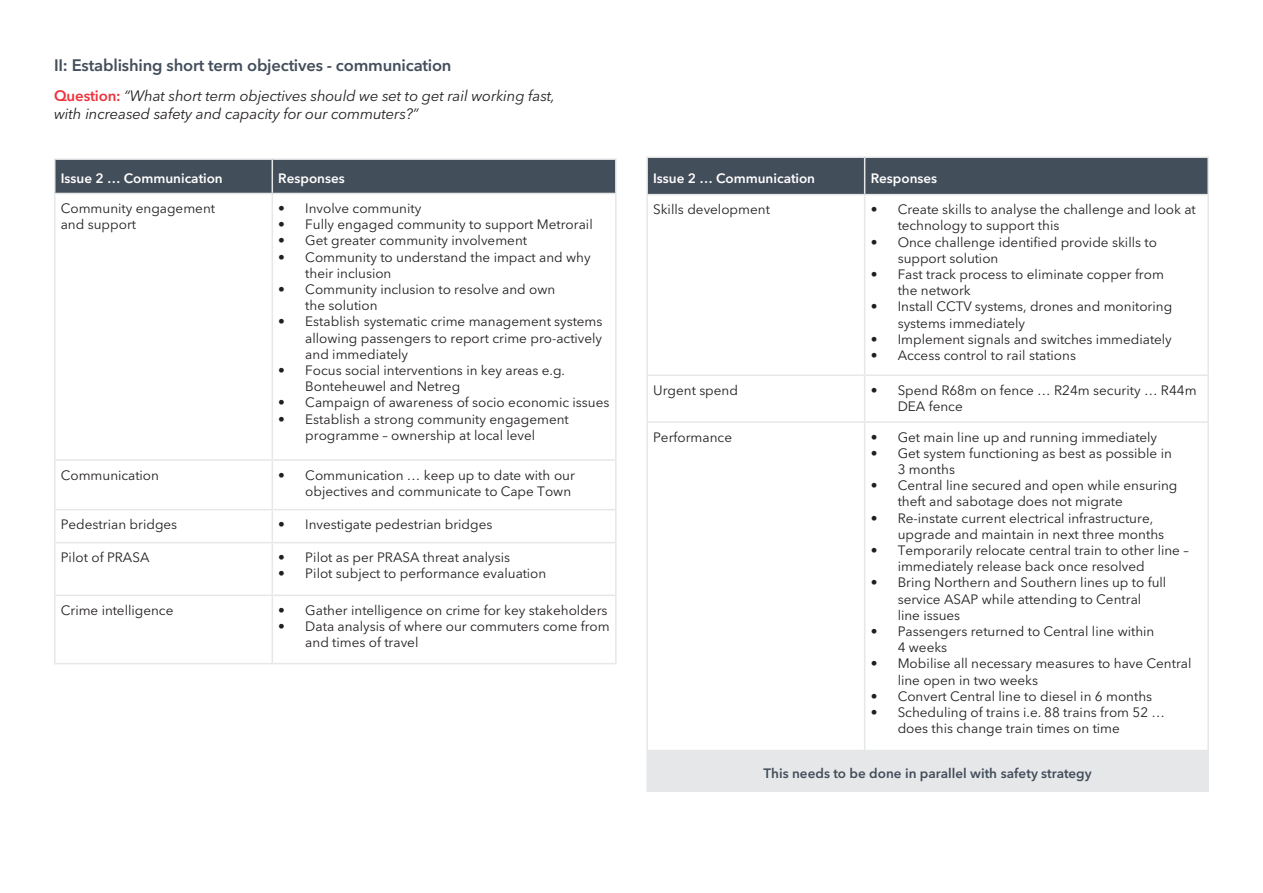
<style>
.page{position:relative;width:1263px;height:893px;background:#fff}
.page>*{position:absolute;margin:0;border:0;box-sizing:border-box;transform-origin:0 0}
.t1{font:600 16.5px "Avenir Next LT Pro";letter-spacing:-.01em;color:#434e5b}
.t2{font:italic 15px/18px "Avenir Next LT Pro";letter-spacing:-.01em;color:#231f20}
.t3{font:13.5px/16.2px "Avenir Next LT Pro";color:#231f20}
.t4{font:600 13.5px "Avenir Next LT Pro";color:#fff}
.t5{font:600 13.5px "Avenir Next LT Pro";color:#434e5b}
.s1{font-weight:600;font-style:normal;color:#ee343d}
</style>
<div class="page">
<div style="left:56px;top:160px;width:559px;height:33px;background:#434e5b"></div>
<hr style="left:54px;top:158px;width:218px;height:2px;background:#e6e7e9">
<hr style="left:54px;top:160px;width:2px;height:33px;background:#e6e7e9">
<hr style="left:272px;top:158px;width:345px;height:2px;background:#e6e7e9">
<hr style="left:272px;top:160px;width:1px;height:33px;background:#e6e7e9">
<hr style="left:615px;top:160px;width:2px;height:33px;background:#e6e7e9">
<hr style="left:54px;top:193px;width:218px;height:1px;background:#e6e7e9">
<hr style="left:54px;top:194px;width:2px;height:265px;background:#e6e7e9">
<hr style="left:272px;top:193px;width:345px;height:1px;background:#e6e7e9">
<hr style="left:272px;top:194px;width:1px;height:265px;background:#e6e7e9">
<hr style="left:615px;top:194px;width:2px;height:265px;background:#e6e7e9">
<hr style="left:54px;top:459px;width:218px;height:2px;background:#e6e7e9">
<hr style="left:54px;top:461px;width:2px;height:48px;background:#e6e7e9">
<hr style="left:272px;top:459px;width:345px;height:2px;background:#e6e7e9">
<hr style="left:272px;top:461px;width:1px;height:48px;background:#e6e7e9">
<hr style="left:615px;top:461px;width:2px;height:48px;background:#e6e7e9">
<hr style="left:54px;top:509px;width:218px;height:1px;background:#e6e7e9">
<hr style="left:54px;top:510px;width:2px;height:32px;background:#e6e7e9">
<hr style="left:272px;top:509px;width:345px;height:1px;background:#e6e7e9">
<hr style="left:272px;top:510px;width:1px;height:32px;background:#e6e7e9">
<hr style="left:615px;top:510px;width:2px;height:32px;background:#e6e7e9">
<hr style="left:54px;top:542px;width:218px;height:1px;background:#e6e7e9">
<hr style="left:54px;top:543px;width:2px;height:52px;background:#e6e7e9">
<hr style="left:272px;top:542px;width:345px;height:1px;background:#e6e7e9">
<hr style="left:272px;top:543px;width:1px;height:52px;background:#e6e7e9">
<hr style="left:615px;top:543px;width:2px;height:52px;background:#e6e7e9">
<hr style="left:54px;top:595px;width:218px;height:1px;background:#e6e7e9">
<hr style="left:54px;top:596px;width:2px;height:67px;background:#e6e7e9">
<hr style="left:272px;top:595px;width:345px;height:1px;background:#e6e7e9">
<hr style="left:272px;top:596px;width:1px;height:67px;background:#e6e7e9">
<hr style="left:615px;top:596px;width:2px;height:67px;background:#e6e7e9">
<hr style="left:54px;top:663px;width:218px;height:1px;background:#e6e7e9">
<hr style="left:272px;top:663px;width:345px;height:1px;background:#e6e7e9">
<div style="left:648px;top:158px;width:559px;height:36px;background:#434e5b"></div>
<div style="left:647px;top:750px;width:561px;height:41px;background:#e6e7e9"></div>
<hr style="left:646px;top:751px;width:2px;height:39px;background:#e6e7e9">
<hr style="left:1207px;top:751px;width:2px;height:39px;background:#e6e7e9">
<hr style="left:646px;top:790px;width:219px;height:2px;background:#e6e7e9">
<hr style="left:865px;top:790px;width:344px;height:2px;background:#e6e7e9">
<hr style="left:646px;top:156px;width:219px;height:2px;background:#e6e7e9">
<hr style="left:646px;top:158px;width:2px;height:36px;background:#e6e7e9">
<hr style="left:865px;top:156px;width:344px;height:2px;background:#e6e7e9">
<hr style="left:864px;top:158px;width:1px;height:36px;background:#e6e7e9">
<hr style="left:1207px;top:158px;width:2px;height:36px;background:#e6e7e9">
<hr style="left:646px;top:194px;width:219px;height:1px;background:#e6e7e9">
<hr style="left:646px;top:195px;width:2px;height:179px;background:#e6e7e9">
<hr style="left:865px;top:194px;width:344px;height:1px;background:#e6e7e9">
<hr style="left:864px;top:195px;width:1px;height:179px;background:#e6e7e9">
<hr style="left:1207px;top:195px;width:2px;height:179px;background:#e6e7e9">
<hr style="left:646px;top:374px;width:219px;height:2px;background:#e6e7e9">
<hr style="left:646px;top:376px;width:2px;height:45px;background:#e6e7e9">
<hr style="left:865px;top:374px;width:344px;height:2px;background:#e6e7e9">
<hr style="left:864px;top:376px;width:1px;height:45px;background:#e6e7e9">
<hr style="left:1207px;top:376px;width:2px;height:45px;background:#e6e7e9">
<hr style="left:646px;top:421px;width:219px;height:2px;background:#e6e7e9">
<hr style="left:646px;top:423px;width:2px;height:327px;background:#e6e7e9">
<hr style="left:865px;top:421px;width:344px;height:2px;background:#e6e7e9">
<hr style="left:864px;top:423px;width:1px;height:327px;background:#e6e7e9">
<hr style="left:1207px;top:423px;width:2px;height:327px;background:#e6e7e9">
<hr style="left:646px;top:750px;width:219px;height:1px;background:#e6e7e9">
<hr style="left:865px;top:750px;width:344px;height:1px;background:#e6e7e9">
<p class="t1" style="left:54px;top:51px;width:399px">II: Establishing short term objectives - communication</p>
<p class="t2" style="left:54px;top:86px;width:503px"><span class="s1">Question:</span> “What short term objectives should we set to get rail working fast, with increased safety and capacity for our commuters?”</p>
<p class="t4" style="left:61px;top:167px;width:163px">Issue 2 … Communication</p>
<p class="t4" style="left:278px;top:167px;width:68px">Responses</p>
<p class="t3" style="left:61px;top:200px;width:156px">Community engagement and support</p>
<p class="t3" style="left:278px;top:200px;width:144px">• Involve community</p>
<p class="t3" style="left:278px;top:216px;width:316px">• Fully engaged community to support Metrorail</p>
<p class="t3" style="left:278px;top:232px;width:250px">• Get greater community involvement</p>
<p class="t3" style="left:305px;top:248px;width:287px;text-indent:-27px">• Community to understand the impact and why their inclusion</p>
<p class="t3" style="left:305px;top:281px;width:252px;text-indent:-27px">• Community inclusion to resolve and own the solution</p>
<p class="t3" style="left:305px;top:313px;width:299px;text-align:justify;text-indent:-27px">• Establish systematic crime management systems allowing passengers to report crime pro-actively and immediately</p>
<p class="t3" style="left:305px;top:362px;width:261px;text-indent:-27px">• Focus social interventions in key areas e.g.<br>Bonteheuwel and Netreg</p>
<p class="t3" style="left:278px;top:394px;width:333px">• Campaign of awareness of socio economic issues</p>
<p class="t3" style="left:278px;top:410px;width:292px;text-align:center">• Establish a strong community engagement programme – ownership at local level</p>
<p class="t3" style="left:61px;top:466px;width:100px">Communication</p>
<p class="t3" style="left:278px;top:466px;width:298px;text-align:right">• Communication … keep up to date with our objectives and communicate to Cape Town</p>
<p class="t3" style="left:61px;top:516px;width:118px">Pedestrian bridges</p>
<p class="t3" style="left:278px;top:516px;width:216px">• Investigate pedestrian bridges</p>
<p class="t3" style="left:61px;top:549px;width:90px">Pilot of PRASA</p>
<p class="t3" style="left:278px;top:549px;width:233px">• Pilot as per PRASA threat analysis</p>
<p class="t3" style="left:278px;top:565px;width:270px">• Pilot subject to performance evaluation</p>
<p class="t3" style="left:61px;top:601px;width:114px">Crime intelligence</p>
<p class="t3" style="left:278px;top:601px;width:331px">• Gather intelligence on crime for key stakeholders</p>
<p class="t3" style="left:305px;top:618px;width:306px;text-indent:-27px">• Data analysis of where our commuters come from and times of travel</p>
<p class="t4" style="left:653px;top:166px;width:163px">Issue 2 … Communication</p>
<p class="t4" style="left:871px;top:166px;width:68px">Responses</p>
<p class="t3" style="left:653px;top:201px;width:118px">Skills development</p>
<p class="t3" style="left:898px;top:201px;width:300px;text-indent:-27px">• Create skills to analyse the challenge and look at technology to support this</p>
<p class="t3" style="left:898px;top:233px;width:261px;text-indent:-27px">• Once challenge identified provide skills to support solution</p>
<p class="t3" style="left:898px;top:266px;width:268px;text-indent:-27px">• Fast track process to eliminate copper from the network</p>
<p class="t3" style="left:898px;top:298px;width:276px;text-indent:-27px">• Install CCTV systems, drones and monitoring systems immediately</p>
<p class="t3" style="left:871px;top:330px;width:303px">• Implement signals and switches immediately</p>
<p class="t3" style="left:871px;top:347px;width:207px">• Access control to rail stations</p>
<p class="t3" style="left:653px;top:381px;width:86px">Urgent spend</p>
<p class="t3" style="left:898px;top:381px;width:300px;text-indent:-27px">• Spend R68m on fence … R24m security … R44m<br>DEA fence</p>
<p class="t3" style="left:653px;top:428px;width:80px">Performance</p>
<p class="t3" style="left:871px;top:428px;width:288px">• Get main line up and running immediately</p>
<p class="t3" style="left:898px;top:444px;width:276px;text-indent:-27px">• Get system functioning as best as possible in<br>3 months</p>
<p class="t3" style="left:898px;top:477px;width:281px;text-indent:-27px">• Central line secured and open while ensuring theft and sabotage does not migrate</p>
<p class="t3" style="left:898px;top:509px;width:268px;text-indent:-27px">• Re-instate current electrical infrastructure, upgrade and maintain in next three months</p>
<p class="t3" style="left:898px;top:542px;width:293px;text-indent:-27px">• Temporarily relocate central train to other line – immediately release back once resolved</p>
<p class="t3" style="left:898px;top:574px;width:270px;text-indent:-27px">• Bring Northern and Southern lines up to full service ASAP while attending to Central line issues</p>
<p class="t3" style="left:898px;top:623px;width:258px;text-indent:-27px">• Passengers returned to Central line within<br>4 weeks</p>
<p class="t3" style="left:898px;top:655px;width:295px;text-indent:-27px">• Mobilise all necessary measures to have Central line open in two weeks</p>
<p class="t3" style="left:871px;top:687px;width:283px">• Convert Central line to diesel in 6 months</p>
<p class="t3" style="left:898px;top:704px;width:269px;text-indent:-27px">• Scheduling of trains i.e. 88 trains from 52 … does this change train times on time</p>
<p class="t5" style="left:763px;top:761px;width:330px">This needs to be done in parallel with safety strategy</p>
</div>
